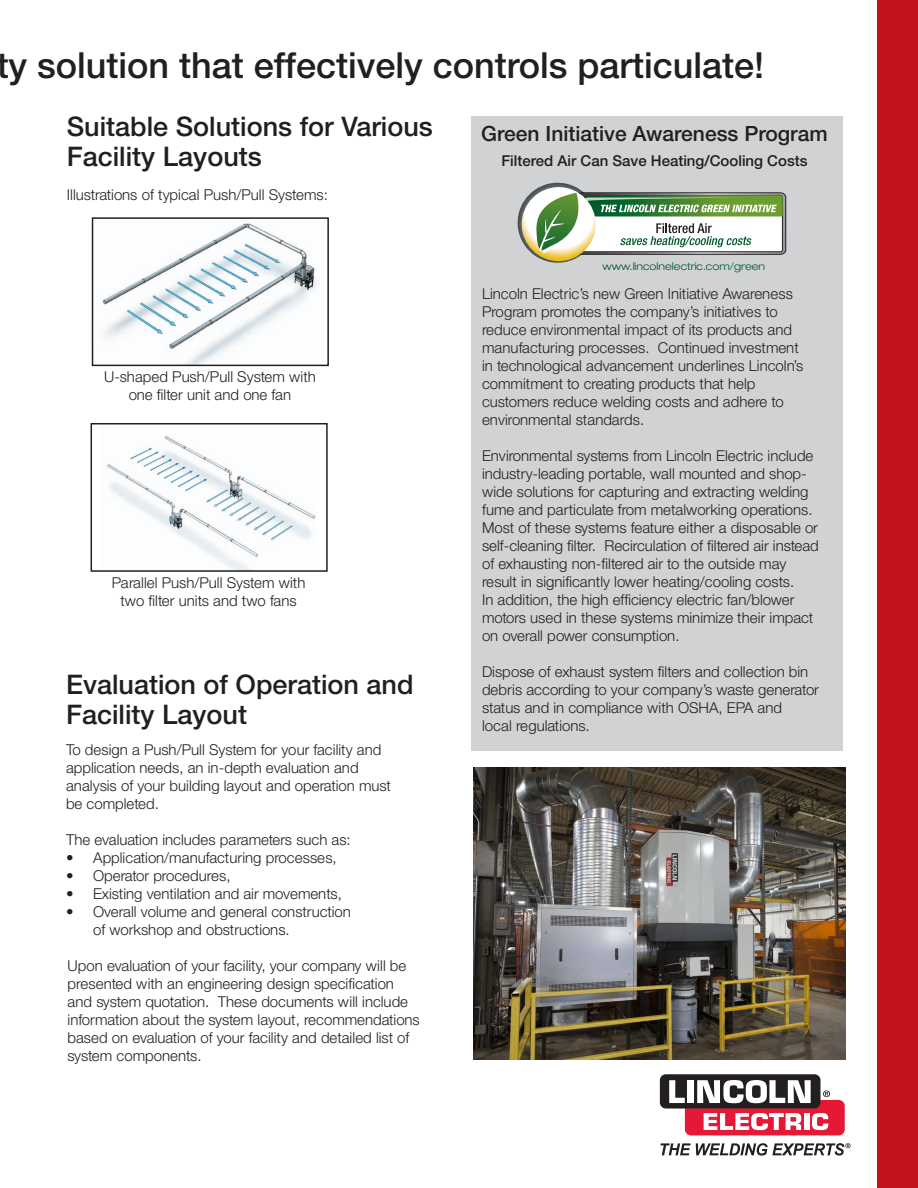
<style>
.page{position:relative;width:918px;height:1188px;background:#fff}
.page>*{position:absolute;margin:0;border:0;box-sizing:border-box;transform-origin:0 0}
.t1{font:500 36px "Helvetica Neue";color:#231f20}
.t2{font:500 27px/30px "Helvetica Neue";color:#231f20}
.t3{font:500 21px "Helvetica Neue";color:#231f20}
.t4{font:300 15px/18px "Helvetica Neue";color:#231f20}
.t5{font:500 15px "Helvetica Neue";color:#231f20}
.t6{font:300 expanded 10.5px "Helvetica Neue";color:#00572c}
</style>
<div class="page">
<div style="left:878px;top:0;width:40px;height:1188px;background:#c4121a"></div>
<img style="left:102px;top:223px;width:215px;height:140px">
<div style="left:92px;top:217px;width:237px;height:149px;border:2px solid #231f20"></div>
<img style="left:107px;top:436px;width:209px;height:133px">
<div style="left:91px;top:423px;width:237px;height:149px;border:2px solid #231f20"></div>
<svg style="left:660px;top:1143px;width:191px;height:13px"></svg>
<div style="left:660px;top:1074px;width:160px;height:35px;background:#231f20;border-radius:6px"></div>
<svg style="left:669px;top:1080px;width:176px;height:55px"></svg>
<div style="left:471px;top:116px;width:372px;height:634px;background:#d1d2d4"></div>
<svg style="left:518px;top:183px;width:80px;height:80px"></svg>
<svg style="left:522px;top:187px;width:74px;height:74px"></svg>
<svg style="left:535px;top:192px;width:251px;height:63px;background:#abc0a3"></svg>
<img style="left:474px;top:767px;width:371px;height:293px">
<h1 class="t1" style="left:-3px;top:44px;width:769px">ty solution that effectively controls particulate!</h1>
<h2 class="t2" style="left:67px;top:112px;width:368px">Suitable Solutions for Various<br>Facility Layouts</h2>
<p class="t4" style="left:67px;top:185px;width:263px">Illustrations of typical Push/Pull Systems:</p>
<h3 class="t3" style="left:481px;top:121px;width:348px">Green Initiative Awareness Program</h3>
<p class="t5" style="left:501px;top:152px;width:308px">Filtered Air Can Save Heating/Cooling Costs</p>
<p class="t4" style="left:104px;top:367px;width:213px;text-align:center">U-shaped Push/Pull System with one filter unit and one fan</p>
<p class="t4" style="left:112px;top:573px;width:195px;text-align:center">Parallel Push/Pull System with two filter units and two fans</p>
<h2 class="t2" style="left:66px;top:669px;width:349px">Evaluation of Operation and<br>Facility Layout</h2>
<p class="t4" style="left:66px;top:740px;width:326px">To design a Push/Pull System for your facility and application needs, an in-depth evaluation and analysis of your building layout and operation must be completed.</p>
<p class="t4" style="left:66px;top:830px;width:286px">The evaluation includes parameters such as:</p>
<p class="t4" style="left:66px;top:848px;width:272px">• Application/manufacturing processes,</p>
<p class="t4" style="left:66px;top:866px;width:166px">• Operator procedures,</p>
<p class="t4" style="left:66px;top:884px;width:277px">• Existing ventilation and air movements,</p>
<p class="t4" style="left:93px;top:902px;width:259px;text-indent:-27px">• Overall volume and general construction of workshop and obstructions.</p>
<p class="t4" style="left:68px;top:957px;width:354px">Upon evaluation of your facility, your company will be presented with an engineering design specification and system quotation. These documents will include information about the system layout, recommendations based on evaluation of your facility and detailed list of system components.</p>
<p class="t6" style="left:602px;top:260px;width:164px">www.lincolnelectric.com/green</p>
<p class="t4" style="left:482px;top:285px;width:323px">Lincoln Electric’s new Green Initiative Awareness Program promotes the company’s initiatives to reduce environmental impact of its products and manufacturing processes. Continued investment in technological advancement underlines Lincoln’s commitment to creating products that help customers reduce welding costs and adhere to environmental standards.</p>
<p class="t4" style="left:482px;top:447px;width:338px">Environmental systems from Lincoln Electric include industry-leading portable, wall mounted and shop&shy;wide solutions for capturing and extracting welding fume and particulate from metalworking operations.<br>Most of these systems feature either a disposable or self-cleaning filter. Recirculation of filtered air instead of exhausting non-filtered air to the outside may result in significantly lower heating/cooling costs.<br>In addition, the high efficiency electric fan/blower motors used in these systems minimize their impact on overall power consumption.</p>
<p class="t4" style="left:482px;top:663px;width:338px">Dispose of exhaust system filters and collection bin debris according to your company’s waste generator status and in compliance with OSHA, EPA and<br>local regulations.</p>
</div>
